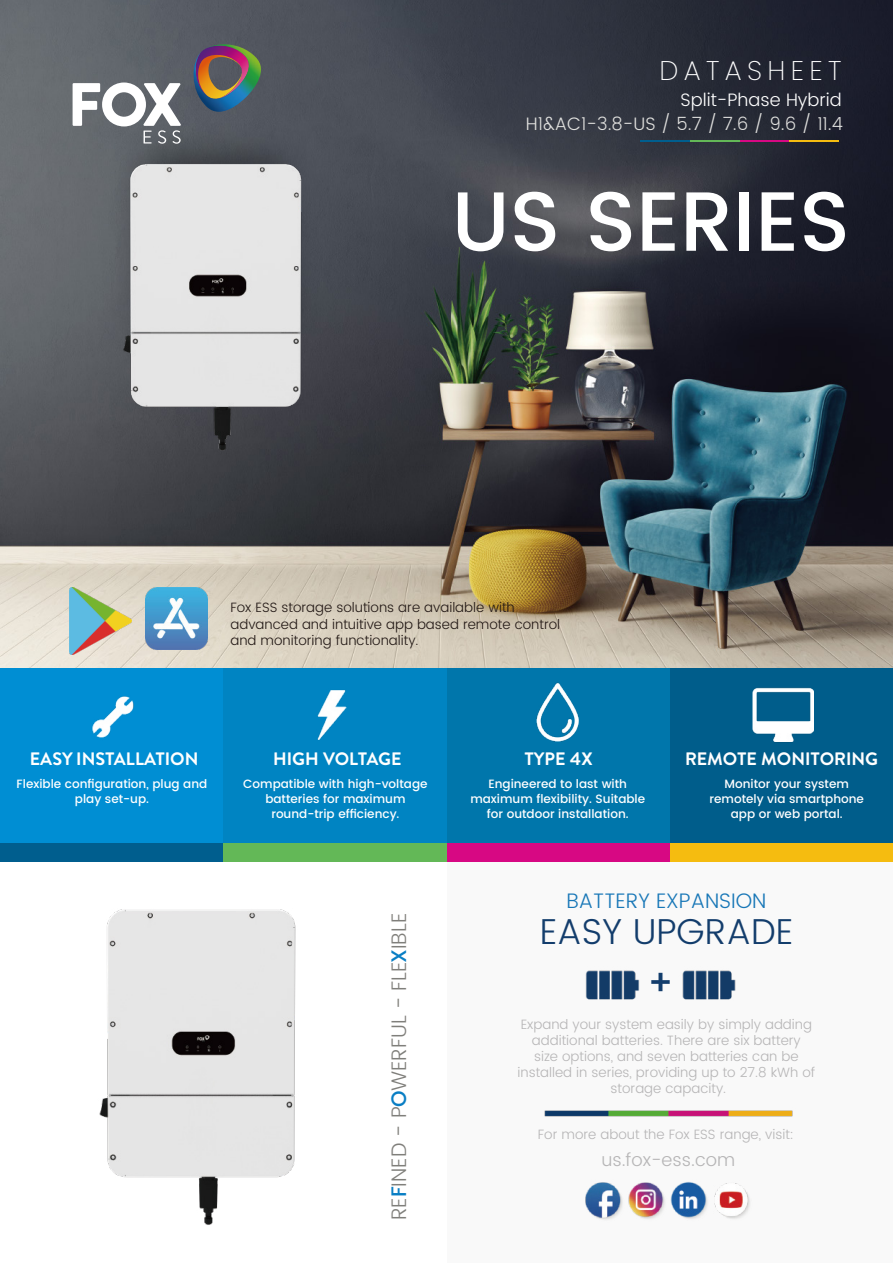
<style>
.page{position:relative;width:893px;height:1263px;background:#fff}
.page>*{position:absolute;margin:0;border:0;box-sizing:border-box;transform-origin:0 0}
.t1{font:500 83.85px "Poppins";color:#fff}
.t2{font:300 36px "Poppins";color:#133d6c}
.t3{font:500 36px "Poppins";color:#133d6c}
.t4{font:200 27px "Poppins";letter-spacing:.2em;color:#fff}
.t5{font:300 21px "Poppins";color:#807f7b}
.t6{font:300 21px "Poppins";color:#1877b7}
.t7{font:700 18px "Brandon Text";color:#fff}
.t8{font:300 18px "Poppins";color:#e0e0de}
.t9{font:300 18px "Poppins";color:#fff}
.t10{font:300 18px "Poppins";color:#b6b5b6}
.t11{font:300 13.5px/16.2px "Poppins";color:#b6b5b6;text-align:center}
.t12{font:300 13.5px/16.2px "Poppins";color:#221815}
.t13{font:500 12px/15px "Poppins";color:#fff;text-align:center}
.s1{font-weight:500;color:#097ec4}
</style>
<div class="page">
<img style="left:0;top:0;width:893px;height:668px">
<div style="left:447px;top:851px;width:446px;height:412px;background:#f9f9f9"></div>
<img style="left:544px;top:1110px;width:249px;height:7px">
<img style="left:585px;top:970px;width:151px;height:30px">
<div style="left:0;top:668px;width:224px;height:175px;background:#008ed3"></div>
<div style="left:224px;top:668px;width:223px;height:175px;background:#0084c2"></div>
<div style="left:447px;top:668px;width:223px;height:175px;background:#0076ab"></div>
<div style="left:670px;top:668px;width:223px;height:175px;background:#005d8b"></div>
<div style="left:0;top:843px;width:224px;height:19px;background:#005e8e"></div>
<div style="left:224px;top:843px;width:223px;height:19px;background:#63b857"></div>
<div style="left:447px;top:843px;width:223px;height:19px;background:#d70883"></div>
<div style="left:670px;top:843px;width:223px;height:19px;background:#f5bc10"></div>
<img style="left:752px;top:687px;width:62px;height:56px">
<img style="left:537px;top:682px;width:42px;height:59px">
<img style="left:317px;top:690px;width:30px;height:50px">
<img style="left:92px;top:696px;width:42px;height:42px">
<img style="left:102px;top:131px;width:223px;height:342px">
<img style="left:99px;top:909px;width:197px;height:316px">
<img style="left:585px;top:1182px;width:165px;height:38px">
<svg style="left:73px;top:83px;width:108px;height:61px"></svg>
<img style="left:193px;top:44px;width:69px;height:68px">
<img style="left:69px;top:588px;width:62px;height:66px">
<img style="left:145px;top:588px;width:62px;height:62px">
<hr style="left:640px;top:140px;width:50px;height:2px;background:#005e8e">
<hr style="left:690px;top:140px;width:50px;height:2px;background:#63b857">
<hr style="left:740px;top:140px;width:50px;height:2px;background:#d70883">
<hr style="left:790px;top:140px;width:49px;height:2px;background:#f5bc10">
<h3 class="t4" style="left:659px;top:55px;width:184px">DATASHEET</h3>
<h3 class="t9" style="left:681px;top:87px;width:163px">Split-Phase Hybrid</h3>
<h3 class="t8" style="left:526px;top:111px;width:319px">H1&amp;AC1-3.8-US / 5.7 / 7.6 / 9.6 / 11.4</h3>
<h1 class="t1" style="left:452px;top:159px;width:400px">US SERIES</h1>
<p class="t12" style="left:230px;top:600px;width:331px">Fox ESS storage solutions are available with advanced and intuitive app based remote control and monitoring functionality.</p>
<h3 class="t7" style="left:30px;top:746px;width:170px">EASY INSTALLATION</h3>
<h3 class="t7" style="left:273px;top:746px;width:130px">HIGH VOLTAGE</h3>
<h3 class="t7" style="left:524px;top:746px;width:70px">TYPE 4X</h3>
<h3 class="t7" style="left:685px;top:746px;width:195px">REMOTE MONITORING</h3>
<p class="t13" style="left:17px;top:776px;width:192px">Flexible configuration, plug and play set-up.</p>
<p class="t13" style="left:243px;top:776px;width:186px">Compatible with high-voltage batteries for maximum round-trip efficiency.</p>
<p class="t13" style="left:470px;top:776px;width:176px">Engineered to last with maximum flexibility. Suitable for outdoor installation.</p>
<p class="t13" style="left:709px;top:776px;width:156px">Monitor your system remotely via smartphone app or web portal.</p>
<h3 class="t5" style="left:384px;top:1220px;width:309px;rotate:-90deg">RE<span class="s1">F</span>INED - P<span class="s1">O</span>WERFUL - FLE<span class="s1">X</span>IBLE</h3>
<h3 class="t6" style="left:566px;top:886px;width:202px">BATTERY EXPANSION</h3>
<h2 class="t2" style="left:540px;top:906px;width:255px">EASY UPGRADE</h2>
<h2 class="t3" style="left:648px;top:956px;width:27px">+</h2>
<p class="t11" style="left:517px;top:1016px;width:299px">Expand your system easily by simply adding additional batteries. There are six battery<br>size options, and seven batteries can be installed in series, providing up to 27.8 kWh of storage capacity.</p>
<p class="t11" style="left:538px;top:1126px;width:257px">For more about the Fox ESS range, visit:</p>
<h3 class="t10" style="left:601px;top:1146px;width:135px">us.fox-ess.com</h3>
</div>
